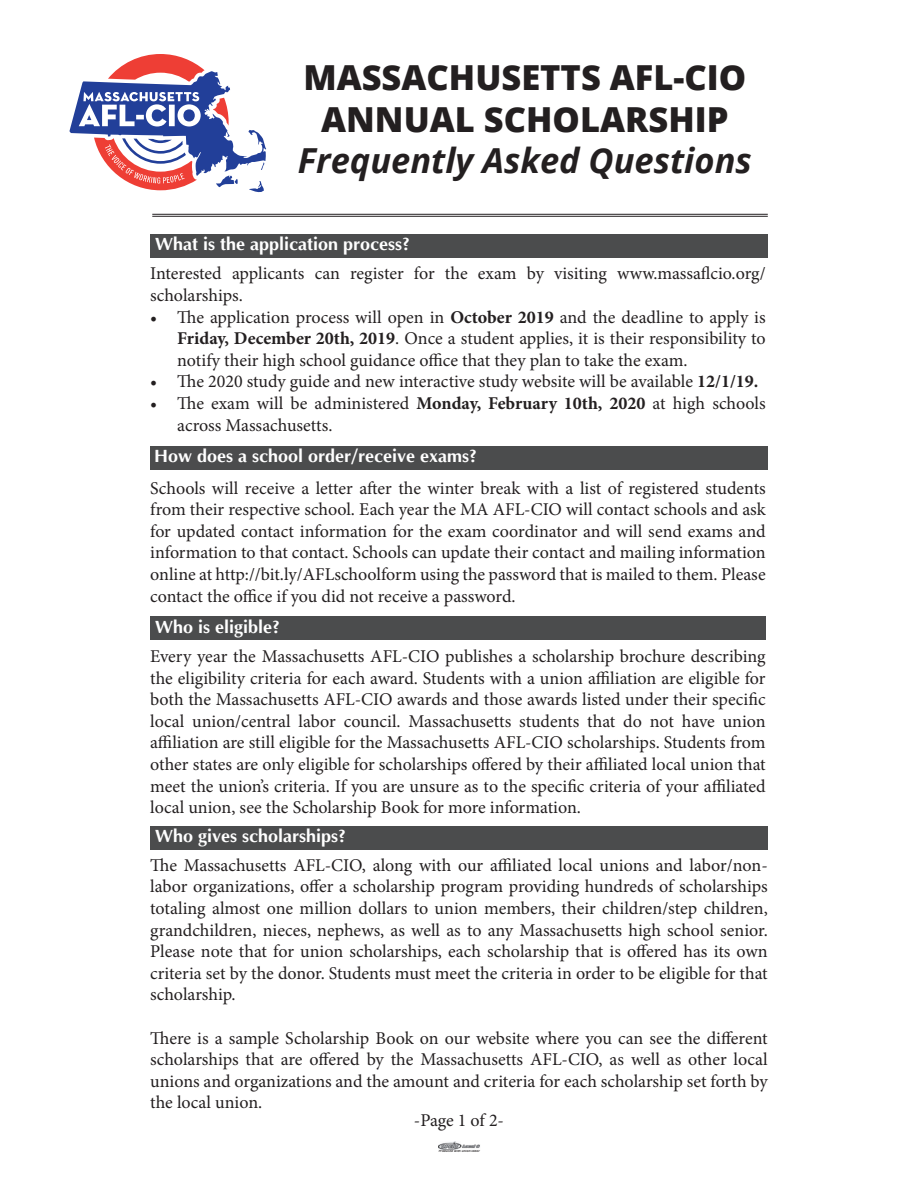
<style>
.page{position:relative;width:918px;height:1188px;background:#fff}
.page>*{position:absolute;margin:0;border:0;box-sizing:border-box;transform-origin:0 0}
.t1{font:800 34.5px/41.4px "Open Sans";color:#231f20;text-align:center}
.t2{font:italic 700 34.5px "Open Sans";color:#231f20}
.t3{font:18px/21.6px "Minion Pro";color:#231f20;text-align:justify}
.t4{font:700 18px "Optima";color:#fff}
.t5{font:italic 600 3.45px "Open Sans";color:#231f20}
.s1{font-weight:700}
</style>
<div class="page">
<div style="left:150px;top:616px;width:616px;height:24px;background:#4b4c4d"></div>
<img style="left:438px;top:1141px;width:42px;height:8px">
<div style="left:150px;top:826px;width:618px;height:24px;background:#4b4c4d"></div>
<div style="left:150px;top:234px;width:618px;height:24px;background:#4b4c4d"></div>
<div style="left:150px;top:446px;width:618px;height:24px;background:#4b4c4d"></div>
<svg style="left:69px;top:54px;width:197px;height:138px"></svg>
<hr style="left:152px;top:214px;width:616px;height:1px;background:#231f20">
<hr style="left:152px;top:216px;width:616px;height:1px;background:#231f20">
<h1 class="t1" style="left:303px;top:55px;width:444px">MASSACHUSETTS AFL-CIO<br>ANNUAL SCHOLARSHIP</h1>
<h1 class="t2" style="left:298px;top:136px;width:455px">Frequently Asked Questions</h1>
<p class="t4" style="left:155px;top:234px;width:257px">What is the application process?</p>
<p class="t3" style="left:150px;top:263px;width:617px">Interested applicants can register for the exam by visiting www.massaflcio.org/ scholarships.</p>
<p class="t3" style="left:177px;top:306px;width:590px;text-indent:-27px">• The application process will open in <span class="s1">October 2019</span> and the deadline to apply is <span class="s1">Friday, December 20th, 2019</span>. Once a student applies, it is their responsibility to notify their high school guidance office that they plan to take the exam.</p>
<p class="t3" style="left:150px;top:371px;width:610px">• The 2020 study guide and new interactive study website will be available <span class="s1">12/1/19.</span></p>
<p class="t3" style="left:177px;top:393px;width:590px;text-indent:-27px">• The exam will be administered <span class="s1">Monday, February 10th, 2020</span> at high schools across Massachusetts.</p>
<p class="t4" style="left:154px;top:446px;width:325px">How does a school order/receive exams?</p>
<p class="t3" style="left:150px;top:477px;width:617px">Schools will receive a letter after the winter break with a list of registered students from their respective school. Each year the MA AFL-CIO will contact schools and ask for updated contact information for the exam coordinator and will send exams and information to that contact. Schools can update their contact and mailing information online at http://bit.ly/AFLschoolform using the password that is mailed to them. Please contact the office if you did not receive a password.</p>
<p class="t4" style="left:155px;top:617px;width:127px">Who is eligible?</p>
<p class="t3" style="left:150px;top:645px;width:617px">Every year the Massachusetts AFL-CIO publishes a scholarship brochure describing the eligibility criteria for each award. Students with a union affiliation are eligible for both the Massachusetts AFL-CIO awards and those awards listed under their specific local union/central labor council. Massachusetts students that do not have union affiliation are still eligible for the Massachusetts AFL-CIO scholarships. Students from other states are only eligible for scholarships offered by their affiliated local union that meet the union’s criteria. If you are unsure as to the specific criteria of your affiliated local union, see the Scholarship Book for more information.</p>
<p class="t4" style="left:155px;top:826px;width:193px">Who gives scholarships?</p>
<p class="t3" style="left:150px;top:854px;width:619px">The Massachusetts AFL-CIO, along with our affiliated local unions and labor/non&shy;labor organizations, offer a scholarship program providing hundreds of scholarships totaling almost one million dollars to union members, their children/step children, grandchildren, nieces, nephews, as well as to any Massachusetts high school senior.<br>Please note that for union scholarships, each scholarship that is offered has its own criteria set by the donor. Students must meet the criteria in order to be eligible for that scholarship.</p>
<p class="t3" style="left:150px;top:1027px;width:619px">There is a sample Scholarship Book on our website where you can see the different scholarships that are offered by the Massachusetts AFL-CIO, as well as other local unions and organizations and the amount and criteria for each scholarship set forth by the local union.</p>
<p class="t3" style="left:414px;top:1110px;width:92px">-Page 1 of 2-</p>
<p class="t5" style="left:439px;top:1149px;width:43px">Produced with union labor</p>
</div>
